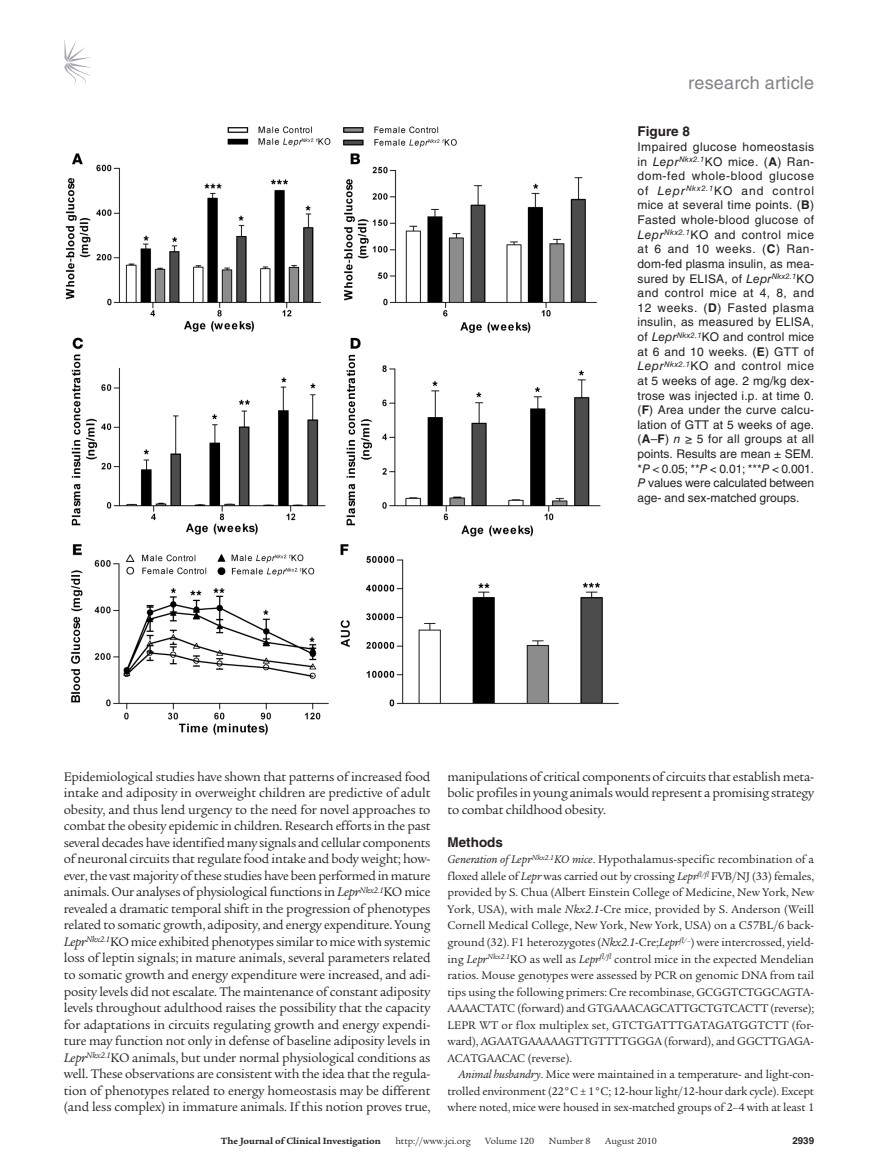
<style>
.page{position:relative;width:878px;height:1174px;background:#fff}
.page>*{position:absolute;margin:0;border:0;box-sizing:border-box;transform-origin:0 0}
.t1{font:18px "Helvetica LT Std";letter-spacing:.01em;color:#808285}
.t2{font:13.5px/16.5px "Legacy Serif Std";letter-spacing:-.015em;color:#231f20;text-align:justify}
.t3{font:700 13.5px "Helvetica LT Std";color:#231f20}
.t4{font:12px/16.5px "Legacy Serif Std";letter-spacing:-.01em;color:#231f20;text-align:justify}
.t5{font:12px/14.7px "Helvetica LT Std";letter-spacing:-.005em;color:#231f20;text-align:justify}
.t6{font:9.75px "Legacy Serif Std";color:#231f20}
.t7{font:700 9.75px "Legacy Serif Std";color:#231f20}
.t8{font:700 9.75px "Helvetica LT Std";color:#231f20}
.s1{font-style:italic}
.s2{font-weight:700}
</style>
<div class="page">
<svg style="left:64px;top:39px;width:27px;height:45px"></svg>
<img style="left:65px;top:126px;width:554px;height:609px">
<h1 class="t1" style="left:688px;top:72px;width:127px">research article</h1>
<p class="t3" style="left:637px;top:123px;width:54px">Figure 8</p>
<p class="t5" style="left:637px;top:139px;width:178px">Impaired glucose homeostasis in <span class="s1">Lepr</span><sup>Nkx2.1</sup>KO mice. (<span class="s2">A</span>) Ran&shy;dom-fed whole-blood glucose of <span class="s1">Lepr</span><sup>Nkx2.1</sup>KO and control mice at several time points. (<span class="s2">B</span>)<br>Fasted whole-blood glucose of <span class="s1">Lepr</span><sup>Nkx2.1</sup>KO and control mice at 6 and 10 weeks. (<span class="s2">C</span>) Ran&shy;dom-fed plasma insulin, as mea&shy;sured by ELISA, of <span class="s1">Lepr</span><sup>Nkx2.1</sup>KO and control mice at 4, 8, and 12 weeks. (<span class="s2">D</span>) Fasted plasma insulin, as measured by ELISA, of <span class="s1">Lepr</span><sup>Nkx2.1</sup>KO and control mice at 6 and 10 weeks. (<span class="s2">E</span>) GTT of <span class="s1">Lepr</span><sup>Nkx2.1</sup>KO and control mice at 5 weeks of age. 2 mg/kg dex&shy;trose was injected i.p. at time 0. (<span class="s2">F</span>) Area under the curve calcu&shy;lation of GTT at 5 weeks of age. (<span class="s2">A</span>–<span class="s2">F</span>) <span class="s1">n</span> ≥ 5 for all groups at all points. Results are mean ± SEM. *<span class="s1">P</span> &lt; 0.05; **<span class="s1">P</span> &lt; 0.01; ***<span class="s1">P</span> &lt; 0.001.<br><span class="s1">P</span> values were calculated between age- and sex-matched groups.</p>
<p class="t2" style="left:64px;top:768px;width:368px">Epidemiological studies have shown that patterns of increased food intake and adiposity in overweight children are predictive of adult obesity, and thus lend urgency to the need for novel approaches to combat the obesity epidemic in children. Research efforts in the past several decades have identified many signals and cellular components of neuronal circuits that regulate food intake and body weight; how&shy;ever, the vast majority ofthese studies have been performed in mature animals. Our analyses of physiological functions in <span class="s1">Lepr</span><sup>Nkx2.1</sup>KO mice revealed a dramatic temporal shift in the progression of phenotypes related to somatic growth, adiposity, and energy expenditure. Young <span class="s1">Lepr</span><sup>Nkx2.1</sup>KO mice exhibited phenotypes similar to mice with systemic loss of leptin signals; in mature animals, several parameters related to somatic growth and energy expenditure were increased, and adi&shy;posity levels did not escalate. The maintenance of constant adiposity levels throughout adulthood raises the possibility that the capacity for adaptations in circuits regulating growth and energy expendi&shy;ture may function not only in defense of baseline adiposity levels in <span class="s1">Lepr</span><sup>Nkx2.1</sup>KO animals, but under normal physiological conditions as well. These observations are consistent with the idea that the regula&shy;tion of phenotypes related to energy homeostasis may be different (and less complex) in immature animals. If this notion proves true,</p>
<p class="t2" style="left:447px;top:768px;width:368px">manipulations of critical components of circuits that establish meta&shy;bolic profiles in young animals would represent a promising strategy to combat childhood obesity.</p>
<p class="t3" style="left:447px;top:834px;width:57px">Methods</p>
<p class="t4" style="left:447px;top:851px;width:368px"><span class="s1">Generation of Lepr</span><sup>Nkx2.1</sup><span class="s1">KO mice</span>. Hypothalamus-specific recombination of a floxed allele of <span class="s1">Lepr</span> was carried out by crossing <span class="s1">Lepr</span><sup>fl/fl</sup> FVB/NJ (33) females, provided by S. Chua (Albert Einstein College of Medicine, New York, New York, USA), with male <span class="s1">Nkx2.1</span>-Cre mice, provided by S. Anderson (Weill Cornell Medical College, New York, New York, USA) on a C57BL/6 back&shy;ground (32). F1 heterozygotes (<span class="s1">Nkx2.1</span>-Cre;<span class="s1">Lepr</span><sup>fl/–</sup>) were intercrossed, yield&shy;ing <span class="s1">Lepr</span><sup>Nkx2.1</sup>KO as well as <span class="s1">Lepr</span><sup>fl/fl</sup> control mice in the expected Mendelian ratios. Mouse genotypes were assessed by PCR on genomic DNA from tail tips using the following primers: Cre recombinase, GCGGTCTGGCAGTA-AAAACTATC (forward) and GTGAAACAGCATTGCTGTCACTT (reverse); LEPR WT or flox multiplex set, GTCTGATTTGATAGATGGTCTT (for&shy;ward), AGAATGAAAAAGTTGTTTTGGGA (forward), and GGCTTGAGA-ACATGAACAC (reverse).</p>
<p class="t4" style="left:447px;top:1066px;width:368px;text-indent:11px"><span class="s1">Animal husbandry</span>. Mice were maintained in a temperature- and light-con&shy;trolled environment (22°C ± 1°C; 12-hour light/12-hour dark cycle). Except where noted, mice were housed in sex-matched groups of 2–4 with at least 1</p>
<p class="t7" style="left:221px;top:1135px;width:161px">The Journal of Clinical Investigation</p>
<p class="t6" style="left:395px;top:1135px;width:77px">http://www.jci.org</p>
<p class="t6" style="left:485px;top:1135px;width:50px">Volume 120</p>
<p class="t6" style="left:549px;top:1135px;width:43px">Number 8</p>
<p class="t6" style="left:605px;top:1135px;width:53px">August 2010</p>
<p class="t8" style="left:792px;top:1134px;width:23px">2939</p>
</div>
